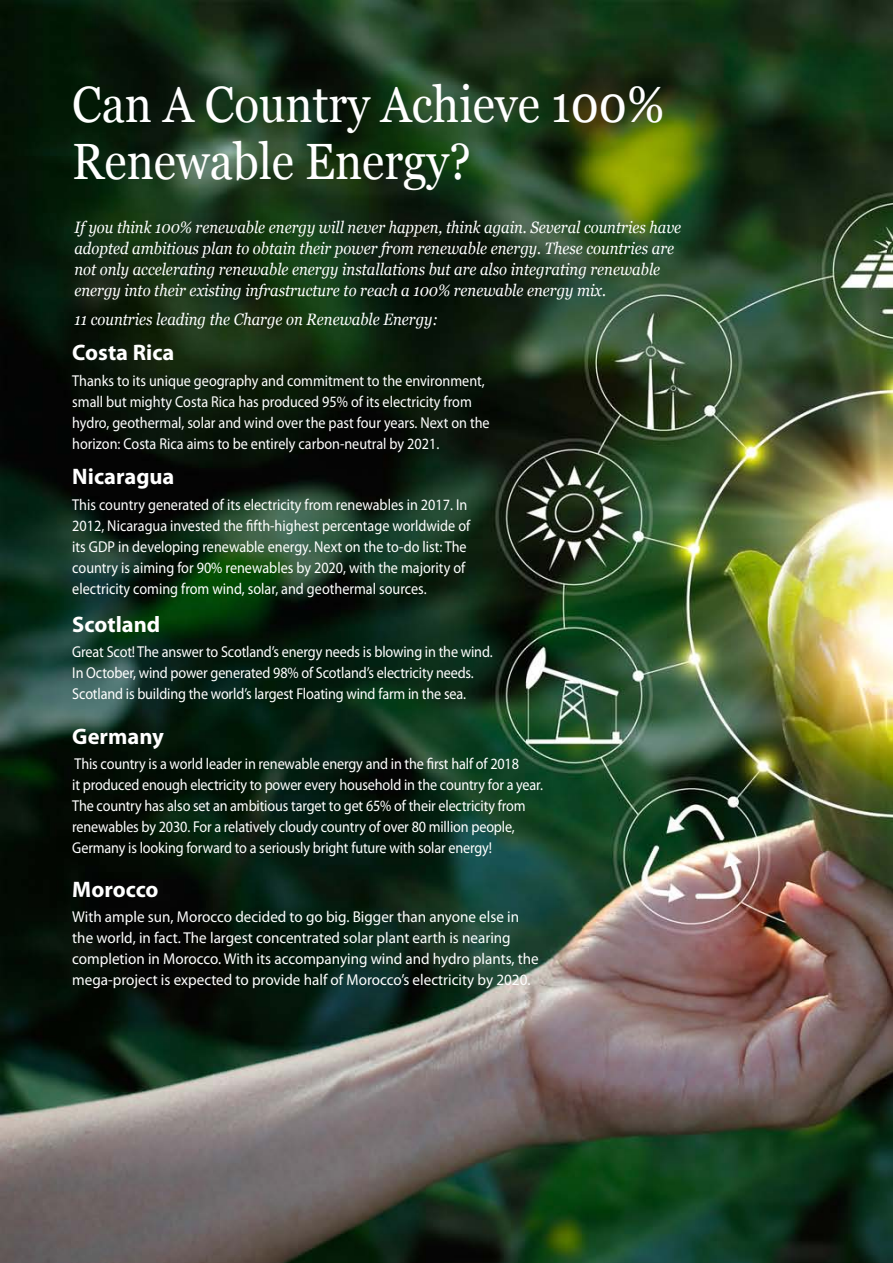
<style>
.page{position:relative;width:893px;height:1263px;background:#fff}
.page>*{position:absolute;margin:0;border:0;box-sizing:border-box;transform-origin:0 0}
.t1{font:51px/57px "Georgia";color:#fff;scale:.9 1}
.t2{font:700 22.5px "Myriad Pro";color:#fff}
.t3{font:italic 16.5px/21px "Georgia";color:#fff;scale:.9 1}
.t4{font:15.75px/21px "Myriad Pro";color:#fff;scale:.9 1}
.t5{font:15.75px/21px "Myriad Pro";color:#fff;scale:.96 1}
</style>
<div class="page">
<img style="left:0;top:0;width:893px;height:1263px">
<h1 class="t1" style="left:72px;top:76px;width:660px">Can A Country Achieve 100%<br>Renewable Energy?</h1>
<p class="t3" style="left:74px;top:216px;width:676px">If you think 100% renewable energy will never happen, think again. Several countries have adopted ambitious plan to obtain their power from renewable energy. These countries are not only accelerating renewable energy installations but are also integrating renewable energy into their existing infrastructure to reach a 100% renewable energy mix.</p>
<p class="t3" style="left:74px;top:309px;width:406px">11 countries leading the Charge on Renewable Energy:</p>
<h2 class="t2" style="left:72px;top:338px;width:104px">Costa Rica</h2>
<p class="t4" style="left:72px;top:370px;width:465px">Thanks to its unique geography and commitment to the environment, small but mighty Costa Rica has produced 95% of its electricity from hydro, geothermal, solar and wind over the past four years. Next on the horizon: Costa Rica aims to be entirely carbon-neutral by 2021.</p>
<h2 class="t2" style="left:72px;top:462px;width:104px">Nicaragua</h2>
<p class="t4" style="left:72px;top:494px;width:444px">This country generated of its electricity from renewables in 2017. In 2012, Nicaragua invested the fifth-highest percentage worldwide of its GDP in developing renewable energy. Next on the to-do list: The country is aiming for 90% renewables by 2020, with the majority of electricity coming from wind, solar, and geothermal sources.</p>
<h2 class="t2" style="left:72px;top:610px;width:90px">Scotland</h2>
<p class="t4" style="left:72px;top:641px;width:469px">Great Scot! The answer to Scotland’s energy needs is blowing in the wind.<br>In October, wind power generated 98% of Scotland’s electricity needs.<br>Scotland is building the world’s largest Floating wind farm in the sea.</p>
<h2 class="t2" style="left:72px;top:722px;width:93px">Germany</h2>
<p class="t4" style="left:72px;top:753px;width:524px">This country is a world leader in renewable energy and in the first half of 2018<br>it produced enough electricity to power every household in the country for a year.<br>The country has also set an ambitious target to get 65% of their electricity from renewables by 2030. For a relatively cloudy country of over 80 million people, Germany is looking forward to a seriously bright future with solar energy!</p>
<h2 class="t2" style="left:72px;top:875px;width:88px">Morocco</h2>
<p class="t5" style="left:72px;top:906px;width:487px">With ample sun, Morocco decided to go big. Bigger than anyone else in the world, in fact. The largest concentrated solar plant earth is nearing completion in Morocco. With its accompanying wind and hydro plants, the mega-project is expected to provide half of Morocco’s electricity by 2020.</p>
</div>
